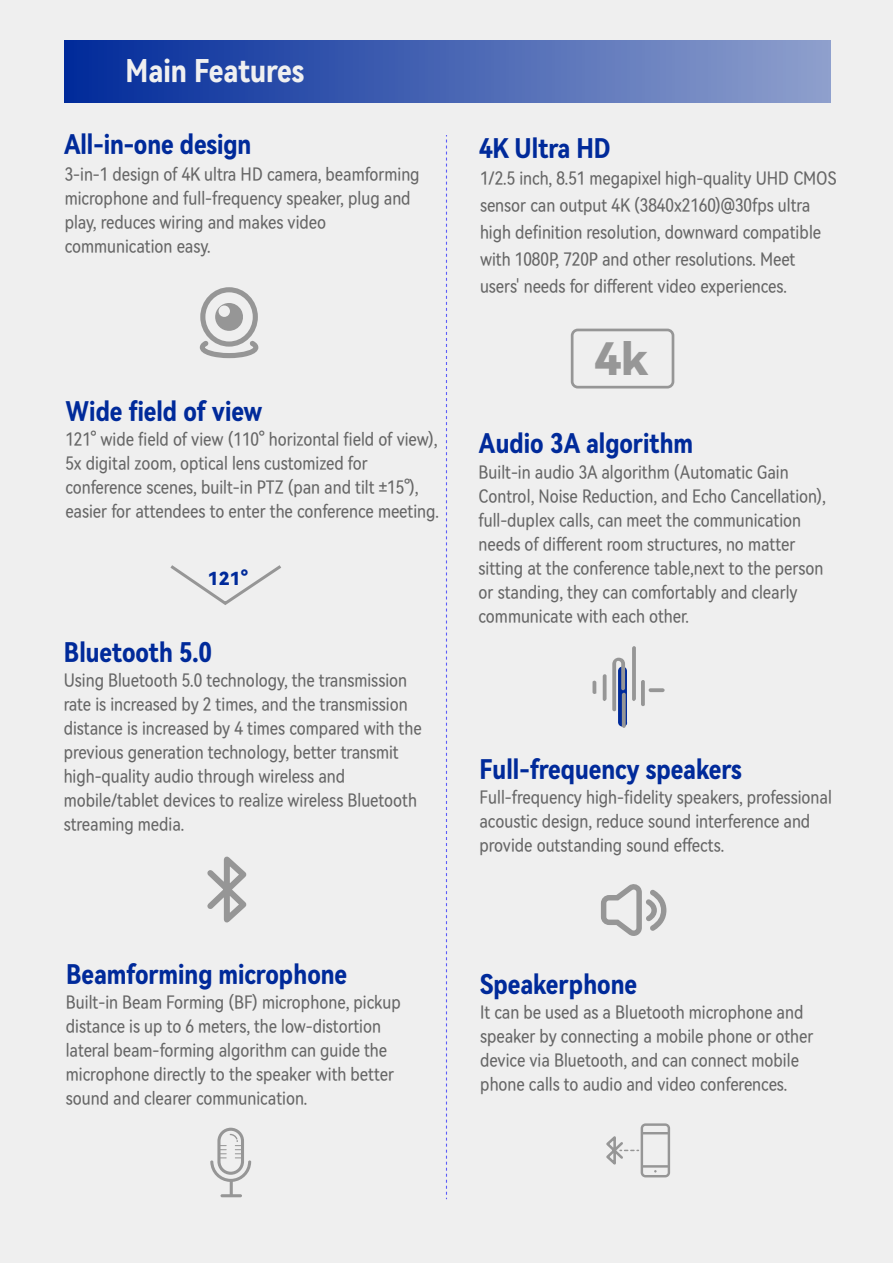
<style>
.page{position:relative;width:893px;height:1263px;background:#efefef}
.page>*{position:absolute;margin:0;border:0;box-sizing:border-box;transform-origin:0 0}
.t1{font:44.7px "Harmony OS Sans SC Black";color:#979797}
.t2{font:31.5px "Harmony OS Sans Condensed Bold";color:#f0f0f0}
.t3{font:27px "Harmony OS Sans Condensed Bold";color:#002a9a}
.t4{font:18px/24px "Harmony OS Sans Condensed";color:#666}
.t5{font:18px "Harmony OS Sans SC Black";color:#002a9a}
</style>
<div class="page">
<div style="left:65px;top:40px;width:765px;height:62px;background:linear-gradient(to right,#002a9a,#8fa0cd)"></div>
<svg style="left:446px;top:135px;width:1px;height:1064px"></svg>
<svg style="left:592px;top:646px;width:73px;height:82px"></svg>
<svg style="left:601px;top:884px;width:65px;height:52px"></svg>
<svg style="left:200px;top:287px;width:58px;height:71px"></svg>
<svg style="left:170px;top:565px;width:111px;height:40px"></svg>
<svg style="left:207px;top:856px;width:40px;height:67px"></svg>
<div style="left:571px;top:329px;width:103px;height:59px;border:3px solid #969696;border-radius:6px"></div>
<svg style="left:210px;top:1128px;width:41px;height:69px"></svg>
<svg style="left:606px;top:1123px;width:64px;height:54px"></svg>
<h2 class="t2" style="left:126px;top:48px;width:180px">Main Features</h2>
<h3 class="t3" style="left:64px;top:125px;width:189px">All-in-one design</h3>
<p class="t4" style="left:65px;top:161px;width:356px">3-in-1 design of 4K ultra HD camera, beamforming microphone and full-frequency speaker, plug and play, reduces wiring and makes video communication easy.</p>
<h3 class="t3" style="left:66px;top:392px;width:198px">Wide field of view</h3>
<p class="t4" style="left:65px;top:426px;width:375px">121° wide field of view (110° horizontal field of view), 5x digital zoom, optical lens customized for conference scenes, built-in PTZ (pan and tilt ±15°), easier for attendees to enter the conference meeting.</p>
<p class="t5" style="left:208px;top:566px;width:41px">121°</p>
<h3 class="t3" style="left:64px;top:632px;width:150px">Bluetooth 5.0</h3>
<p class="t4" style="left:64px;top:667px;width:359px">Using Bluetooth 5.0 technology, the transmission rate is increased by 2 times, and the transmission distance is increased by 4 times compared with the previous generation technology, better transmit high-quality audio through wireless and mobile/tablet devices to realize wireless Bluetooth streaming media.</p>
<h3 class="t3" style="left:479px;top:129px;width:133px">4K Ultra HD</h3>
<p class="t4" style="left:480px;top:163px;width:358px;line-height:27px">1/2.5 inch, 8.51 megapixel high-quality UHD CMOS sensor can output 4K (3840x2160)@30fps ultra high definition resolution, downward compatible with 1080P, 720P and other resolutions. Meet users' needs for different video experiences.</p>
<h1 class="t1" style="left:594px;top:327px;width:56px">4k</h1>
<h3 class="t3" style="left:479px;top:424px;width:216px">Audio 3A algorithm</h3>
<p class="t4" style="left:479px;top:459px;width:349px">Built-in audio 3A algorithm (Automatic Gain Control, Noise Reduction, and Echo Cancellation), full-duplex calls, can meet the communication needs of different room structures, no matter sitting at the conference table,next to the person or standing, they can comfortably and clearly communicate with each other.</p>
<h3 class="t3" style="left:479px;top:749px;width:264px">Full-frequency speakers</h3>
<p class="t4" style="left:479px;top:784px;width:354px">Full-frequency high-fidelity speakers, professional acoustic design, reduce sound interference and provide outstanding sound effects.</p>
<h3 class="t3" style="left:66px;top:955px;width:282px">Beamforming microphone</h3>
<p class="t4" style="left:66px;top:989px;width:336px">Built-in Beam Forming (BF) microphone, pickup distance is up to 6 meters, the low-distortion lateral beam-forming algorithm can guide the microphone directly to the speaker with better sound and clearer communication.</p>
<h3 class="t3" style="left:480px;top:965px;width:158px">Speakerphone</h3>
<p class="t4" style="left:480px;top:999px;width:335px">It can be used as a Bluetooth microphone and speaker by connecting a mobile phone or other device via Bluetooth, and can connect mobile phone calls to audio and video conferences.</p>
</div>
